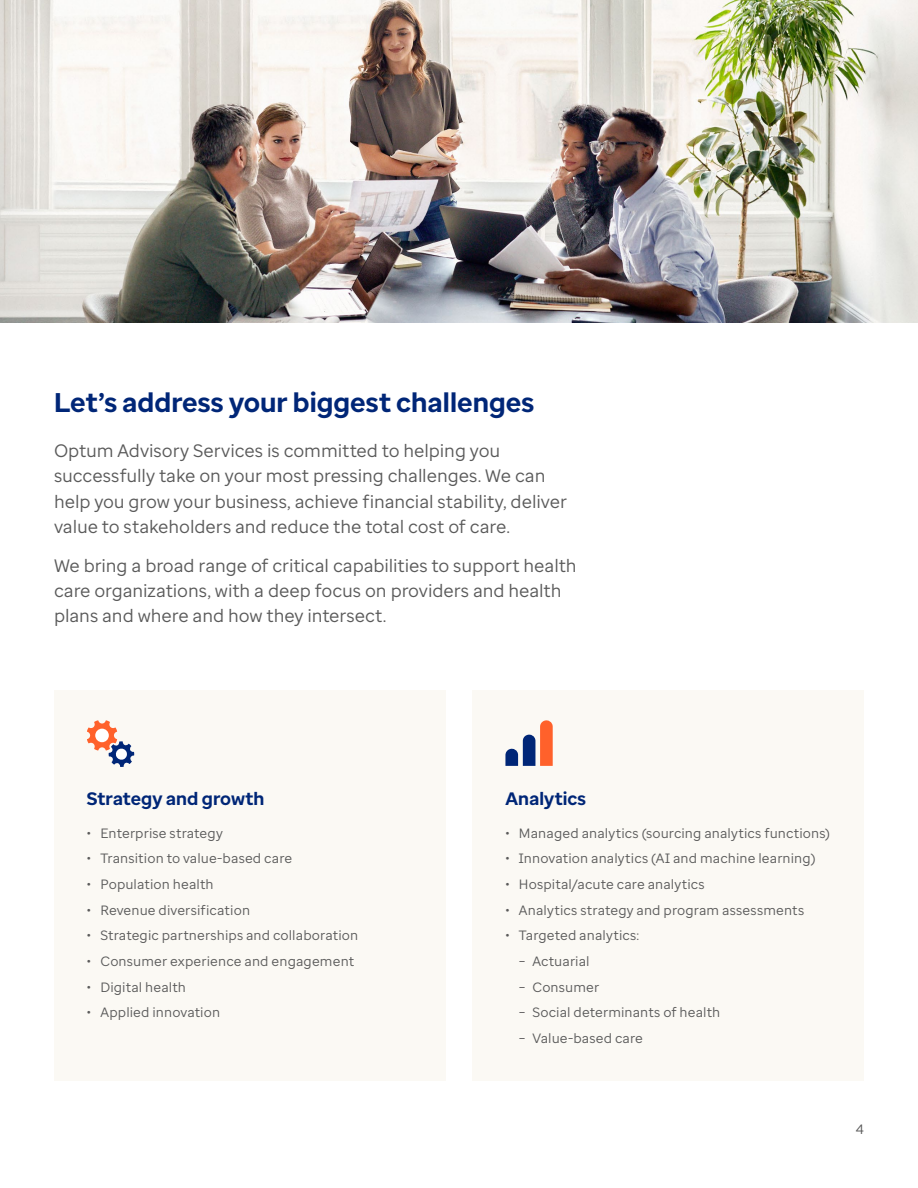
<style>
.page{position:relative;width:918px;height:1188px;background:#fff}
.page>*{position:absolute;margin:0;border:0;box-sizing:border-box;transform-origin:0 0}
.t1{font:700 27px "Optum Sans";color:#002677}
.t2{font:18px/25.2px "Optum Sans";letter-spacing:-.005em;color:#5a5a5a}
.t3{font:700 18px "Optum Sans";letter-spacing:.005em;color:#002677}
.t4{font:13.5px "Optum Sans";letter-spacing:.01em;color:#5a5a5a}
</style>
<div class="page">
<div style="left:54px;top:690px;width:392px;height:391px;background:#fbf9f4"></div>
<div style="left:472px;top:690px;width:392px;height:391px;background:#fbf9f4"></div>
<svg style="left:87px;top:720px;width:47px;height:47px"></svg>
<svg style="left:505px;top:720px;width:48px;height:46px"></svg>
<img style="left:0;top:0;width:918px;height:323px">
<h1 class="t1" style="left:54px;top:385px;width:482px">Let’s address your biggest challenges</h1>
<h2 class="t2" style="left:54px;top:438px;width:514px">Optum Advisory Services is committed to helping you successfully take on your most pressing challenges. We can help you grow your business, achieve financial stability, deliver value to stakeholders and reduce the total cost of care.</h2>
<h2 class="t2" style="left:54px;top:552px;width:524px">We bring a broad range of critical capabilities to support health care organizations, with a deep focus on providers and health plans and where and how they intersect.</h2>
<h2 class="t3" style="left:87px;top:787px;width:179px">Strategy and growth</h2>
<p class="t4" style="left:87px;top:824px;width:137px">• Enterprise strategy</p>
<p class="t4" style="left:87px;top:850px;width:207px">• Transition to value-based care</p>
<p class="t4" style="left:87px;top:876px;width:128px">• Population health</p>
<p class="t4" style="left:87px;top:901px;width:165px">• Revenue diversification</p>
<p class="t4" style="left:87px;top:927px;width:273px">• Strategic partnerships and collaboration</p>
<p class="t4" style="left:87px;top:953px;width:269px">• Consumer experience and engagement</p>
<p class="t4" style="left:87px;top:978px;width:101px">• Digital health</p>
<p class="t4" style="left:87px;top:1004px;width:135px">• Applied innovation</p>
<h2 class="t3" style="left:505px;top:787px;width:82px">Analytics</h2>
<p class="t4" style="left:505px;top:824px;width:326px">• Managed analytics (sourcing analytics functions)</p>
<p class="t4" style="left:505px;top:850px;width:312px">• Innovation analytics (AI and machine learning)</p>
<p class="t4" style="left:505px;top:876px;width:201px">• Hospital/acute care analytics</p>
<p class="t4" style="left:505px;top:901px;width:300px">• Analytics strategy and program assessments</p>
<p class="t4" style="left:505px;top:927px;width:135px">• Targeted analytics:</p>
<p class="t4" style="left:519px;top:953px;width:72px">– Actuarial</p>
<p class="t4" style="left:519px;top:978px;width:82px">– Consumer</p>
<p class="t4" style="left:519px;top:1004px;width:203px">– Social determinants of health</p>
<p class="t4" style="left:519px;top:1029px;width:126px">– Value-based care</p>
<p class="t4" style="left:856px;top:1120px;width:10px">4</p>
</div>
